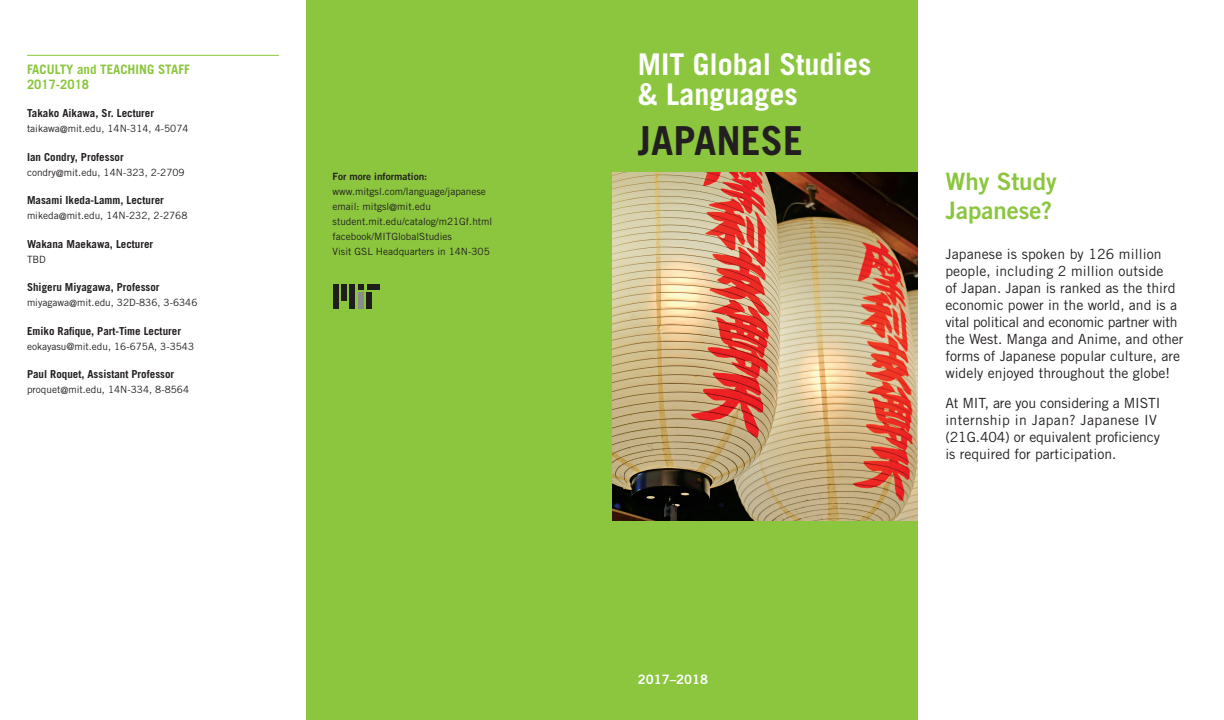
<style>
.page{position:relative;width:1224px;height:720px;background:#fff}
.page>*{position:absolute;margin:0;border:0;box-sizing:border-box;transform-origin:0 0}
.t1{font:700 40px "Trade Gothic LT Std";color:#231f20}
.t2{font:700 30px "Trade Gothic LT Std";color:#fff}
.Intro_Header{font:24px/28.8px "Trade Gothic LT Std Bd 2";color:#8bc63e}
.Intro_text{font:14px/17px "Trade Gothic LT Std";color:#231f20}
.rule_header{font:700 13px/15px "Trade Gothic LT Std";color:#8bc63e}
.contact_language_nam{font:13px "Trade Gothic LT Std Bd 2";color:#fff}
.Address_block{font:700 11px "Trade Gothic LT Std";color:#231f20}
.Address_block-2{font:10px/15px "Trade Gothic LT Std";color:#231f20}
.s1{font-family:"Trade Gothic LT Std Bd 2"}
</style>
<div class="page">
<div style="left:306px;top:0;width:612px;height:720px;background:#8bc63e"></div>
<img style="left:612px;top:173px;width:306px;height:348px">
<hr style="left:27px;top:55px;width:252px;height:1px;background:#8bc63e">
<div style="left:367px;top:284px;width:13px;height:6px;background:#201d1e"></div>
<div style="left:341px;top:284px;width:6px;height:17px;background:#201d1e"></div>
<div style="left:350px;top:284px;width:5px;height:25px;background:#201d1e"></div>
<div style="left:333px;top:284px;width:5px;height:25px;background:#201d1e"></div>
<div style="left:367px;top:293px;width:5px;height:16px;background:#201d1e"></div>
<svg style="left:358px;top:284px;width:6px;height:6px"></svg>
<div style="left:358px;top:293px;width:6px;height:16px;background:#8b8c8d"></div>
<p class="rule_header" style="left:27px;top:61px;width:165px">FACULTY and TEACHING STAFF<br>2017-2018</p>
<p class="Address_block" style="left:27px;top:107px;width:129px">Takako Aikawa, Sr. Lecturer</p>
<p class="Address_block-2" style="left:27px;top:121px;width:163px">taikawa@mit.edu, 14N-314, 4-5074</p>
<p class="Address_block" style="left:27px;top:150px;width:98px">Ian Condry, Professor</p>
<p class="Address_block-2" style="left:27px;top:165px;width:159px">condry@mit.edu, 14N-323, 2-2709</p>
<p class="Address_block" style="left:27px;top:194px;width:138px">Masami Ikeda-Lamm, Lecturer</p>
<p class="Address_block-2" style="left:27px;top:208px;width:162px">mikeda@mit.edu, 14N-232, 2-2768</p>
<p class="Address_block" style="left:27px;top:237px;width:128px">Wakana Maekawa, Lecturer</p>
<p class="Address_block-2" style="left:27px;top:252px;width:20px">TBD</p>
<p class="Address_block" style="left:27px;top:281px;width:134px">Shigeru Miyagawa, Professor</p>
<p class="Address_block-2" style="left:27px;top:295px;width:172px">miyagawa@mit.edu, 32D-836, 3-6346</p>
<p class="Address_block" style="left:27px;top:324px;width:156px">Emiko Rafique, Part-Time Lecturer</p>
<p class="Address_block-2" style="left:27px;top:339px;width:169px">eokayasu@mit.edu, 16-675A, 3-3543</p>
<p class="Address_block" style="left:27px;top:368px;width:149px">Paul Roquet, Assistant Professor</p>
<p class="Address_block-2" style="left:27px;top:382px;width:164px">proquet@mit.edu, 14N-334, 8-8564</p>
<p class="t2" style="left:638px;top:46px;width:235px">MIT Global Studies</p>
<p class="t2" style="left:638px;top:76px;width:161px">&amp; Languages</p>
<p class="t1" style="left:638px;top:116px;width:167px">JAPANESE</p>
<p class="Address_block-2" style="left:333px;top:169px;width:161px"><span class="s1">For more information: </span>www.mitgsl.com/language/japanese email: mitgsl@mit.edu student.mit.edu/catalog/m21Gf.html facebook/MITGlobalStudies<br>Visit GSL Headquarters in 14N-305</p>
<p class="Intro_Header" style="left:945px;top:167px;width:113px">Why Study<br>Japanese?</p>
<p class="Intro_text" style="left:945px;top:245px;width:240px">Japanese is spoken by 126 million people, including 2 million outside<br>of Japan. Japan is ranked as the third economic power in the world, and is a vital political and economic partner with the West. Manga and Anime, and other forms of Japanese popular culture, are widely enjoyed throughout the globe!</p>
<p class="Intro_text" style="left:945px;top:394px;width:217px">At MIT, are you considering a MISTI internship in Japan? Japanese IV (21G.404) or equivalent proficiency is required for participation.</p>
<p class="contact_language_nam" style="left:638px;top:671px;width:72px">2017–2018</p>
</div>
